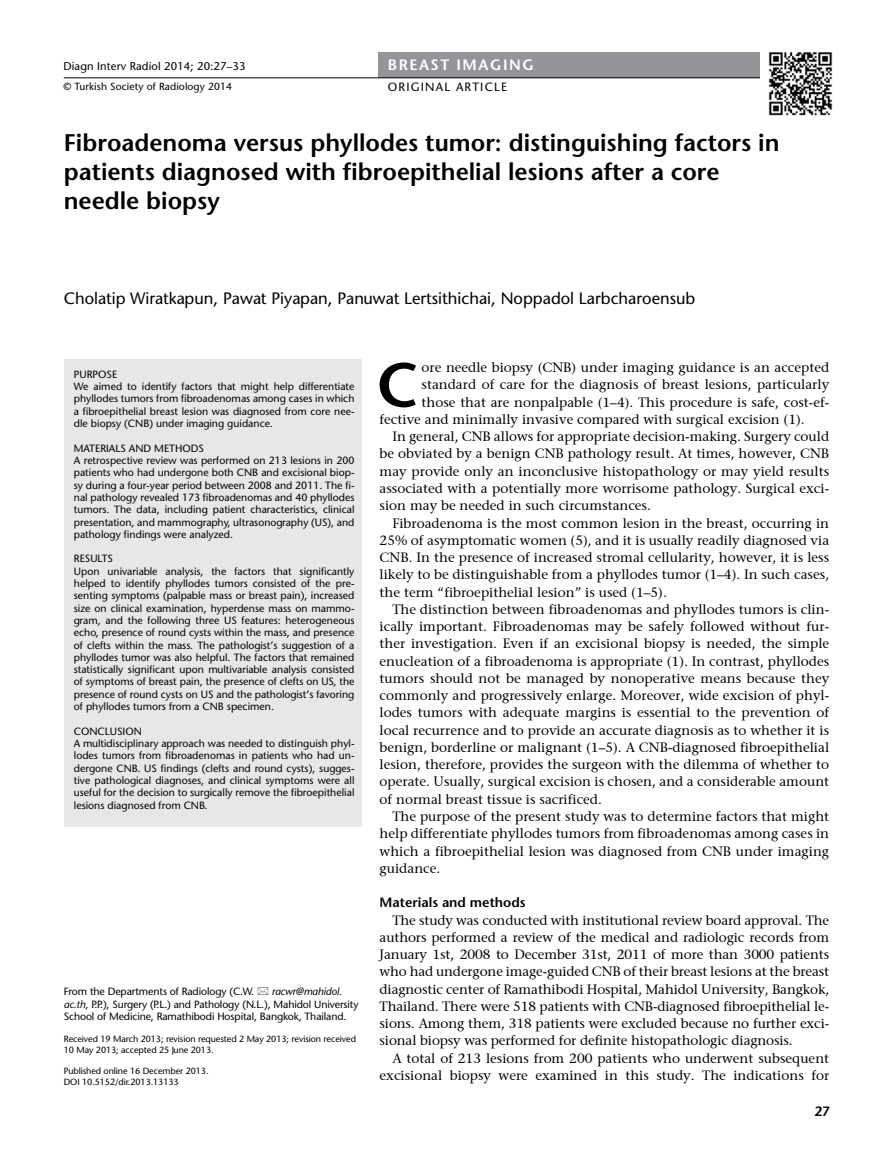
<style>
.page{position:relative;width:893px;height:1170px;background:#fff}
.page>*{position:absolute;margin:0;border:0;box-sizing:border-box;transform-origin:0 0}
.t1{font:600 62.1px "Stone Sans Std";color:#000}
.t2{font:600 24px/28.8px "Stone Sans Std";color:#000}
.t3{font:16.5px "Stone Sans Normal Tr";color:#000}
.t4{font:600 15px "Stone Sans Std";letter-spacing:.1em;color:#fff}
.t5{font:13.5px/17.2px "Stone Serif";color:#000;text-align:justify}
.t6{font:600 13.5px "Stone Sans Std";color:#000}
.t7{font:12px "Stone Sans Normal Tr";letter-spacing:.1em;color:#000}
.t8{font:11.25px "Stone Sans Normal Tr";letter-spacing:.01em;color:#000}
.t9{font:10.5px/12.3px "Stone Sans Normal Tr";color:#000}
.t10{font:10.5px "Stone Sans Italic Tr";letter-spacing:-.01em;color:#000}
.t11{font:10.35px "Stone Sans Normal Tr";letter-spacing:.01em;color:#000}
.t12{font:9px/10.8px "Stone Sans Normal Tr";letter-spacing:-.01em;color:#000}
.s1{font-family:"Stone Sans Italic Tr"}
</style>
<div class="page">
<div style="left:378px;top:52px;width:451px;height:26px;background:#939598"></div>
<hr style="left:64px;top:78px;width:765px;height:1px;background:#000">
<div style="left:64px;top:358px;width:297px;height:468px;background:#e6e7e8"></div>
<img style="left:760px;top:52px;width:73px;height:64px">
<p class="t8" style="left:63px;top:59px;width:184px">Diagn Interv Radiol 2014; 20:27–33</p>
<p class="t11" style="left:63px;top:80px;width:170px">© Turkish Society of Radiology 2014</p>
<p class="t4" style="left:388px;top:56px;width:148px">BREAST IMAGING</p>
<p class="t7" style="left:388px;top:79px;width:121px">ORIGINAL ARTICLE</p>
<h2 class="t2" style="left:64px;top:128px;width:717px">Fibroadenoma versus phyllodes tumor: distinguishing factors in patients diagnosed with fibroepithelial lesions after a core needle biopsy</h2>
<p class="t3" style="left:64px;top:288px;width:633px">Cholatip Wiratkapun, Pawat Piyapan, Panuwat Lertsithichai, Noppadol Larbcharoensub</p>
<p class="t9" style="left:74px;top:368px;width:282px">PURPOSE<br>We aimed to identify factors that might help differentiate phyllodes tumors from fibroadenomas among cases in which a fibroepithelial breast lesion was diagnosed from core nee&shy;dle biopsy (CNB) under imaging guidance.</p>
<p class="t9" style="left:74px;top:442px;width:282px">MATERIALS AND METHODS<br>A retrospective review was performed on 213 lesions in 200 patients who had undergone both CNB and excisional biop&shy;sy during a four-year period between 2008 and 2011. The fi&shy;nal pathology revealed 173 fibroadenomas and 40 phyllodes tumors. The data, including patient characteristics, clinical presentation, and mammography, ultrasonography (US), and pathology findings were analyzed.</p>
<p class="t9" style="left:74px;top:552px;width:282px">RESULTS<br>Upon univariable analysis, the factors that significantly helped to identify phyllodes tumors consisted of the pre&shy;senting symptoms (palpable mass or breast pain), increased size on clinical examination, hyperdense mass on mammo&shy;gram, and the following three US features: heterogeneous echo, presence of round cysts within the mass, and presence of clefts within the mass. The pathologist’s suggestion of a phyllodes tumor was also helpful. The factors that remained statistically significant upon multivariable analysis consisted of symptoms of breast pain, the presence of clefts on US, the presence of round cysts on US and the pathologist’s favoring of phyllodes tumors from a CNB specimen.</p>
<p class="t9" style="left:74px;top:724px;width:282px">CONCLUSION<br>A multidisciplinary approach was needed to distinguish phyl&shy;lodes tumors from fibroadenomas in patients who had un&shy;dergone CNB. US findings (clefts and round cysts), sugges&shy;tive pathological diagnoses, and clinical symptoms were all useful for the decision to surgically remove the fibroepithelial lesions diagnosed from CNB.</p>
<p class="t9" style="left:64px;top:985px;width:192px">From the Departments of Radiology (C.W.</p>
<p class="t10" style="left:272px;top:984px;width:72px">racwr@mahidol.</p>
<p class="t9" style="left:64px;top:997px;width:296px"><span class="s1">ac.th</span>, P.P.), Surgery (P.L.) and Pathology (N.L.), Mahidol University<br>School of Medicine, Ramathibodi Hospital, Bangkok, Thailand.</p>
<p class="t12" style="left:64px;top:1033px;width:294px">Received 19 March 2013; revision requested 2 May 2013; revision received<br>10 May 2013; accepted 25 June 2013.</p>
<p class="t12" style="left:64px;top:1065px;width:146px">Published online 16 December 2013.<br>DOI 10.5152/dir.2013.13133</p>
<h1 class="t1" style="left:377px;top:347px;width:43px">C</h1>
<p class="t5" style="left:422px;top:358px;width:409px">ore needle biopsy (CNB) under imaging guidance is an accepted</p>
<p class="t5" style="left:422px;top:376px;width:409px">standard of care for the diagnosis of breast lesions, particularly</p>
<p class="t5" style="left:422px;top:393px;width:409px">those that are nonpalpable (1–4). This procedure is safe, cost-ef-</p>
<p class="t5" style="left:380px;top:410px;width:427px">fective and minimally invasive compared with surgical excision (1).</p>
<p class="t5" style="left:392px;top:427px;width:438px">In general, CNB allows for appropriate decision-making. Surgery could</p>
<p class="t5" style="left:380px;top:445px;width:451px">be obviated by a benign CNB pathology result. At times, however, CNB</p>
<p class="t5" style="left:380px;top:462px;width:451px">may provide only an inconclusive histopathology or may yield results</p>
<p class="t5" style="left:380px;top:479px;width:451px">associated with a potentially more worrisome pathology. Surgical exci-</p>
<p class="t5" style="left:380px;top:496px;width:273px">sion may be needed in such circumstances.</p>
<p class="t5" style="left:392px;top:514px;width:438px">Fibroadenoma is the most common lesion in the breast, occurring in</p>
<p class="t5" style="left:380px;top:531px;width:451px">25% of asymptomatic women (5), and it is usually readily diagnosed via</p>
<p class="t5" style="left:380px;top:548px;width:451px">CNB. In the presence of increased stromal cellularity, however, it is less</p>
<p class="t5" style="left:380px;top:565px;width:451px">likely to be distinguishable from a phyllodes tumor (1–4). In such cases,</p>
<p class="t5" style="left:380px;top:583px;width:289px">the term “fibroepithelial lesion” is used (1–5).</p>
<p class="t5" style="left:392px;top:600px;width:438px">The distinction between fibroadenomas and phyllodes tumors is clin-</p>
<p class="t5" style="left:380px;top:617px;width:451px">ically important. Fibroadenomas may be safely followed without fur-</p>
<p class="t5" style="left:380px;top:634px;width:451px">ther investigation. Even if an excisional biopsy is needed, the simple</p>
<p class="t5" style="left:380px;top:652px;width:451px">enucleation of a fibroadenoma is appropriate (1). In contrast, phyllodes</p>
<p class="t5" style="left:380px;top:669px;width:451px">tumors should not be managed by nonoperative means because they</p>
<p class="t5" style="left:380px;top:686px;width:451px">commonly and progressively enlarge. Moreover, wide excision of phyl-</p>
<p class="t5" style="left:380px;top:703px;width:451px">lodes tumors with adequate margins is essential to the prevention of</p>
<p class="t5" style="left:380px;top:721px;width:451px">local recurrence and to provide an accurate diagnosis as to whether it is</p>
<p class="t5" style="left:380px;top:738px;width:451px">benign, borderline or malignant (1–5). A CNB-diagnosed fibroepithelial</p>
<p class="t5" style="left:380px;top:755px;width:451px">lesion, therefore, provides the surgeon with the dilemma of whether to</p>
<p class="t5" style="left:380px;top:772px;width:451px">operate. Usually, surgical excision is chosen, and a considerable amount</p>
<p class="t5" style="left:380px;top:790px;width:224px">of normal breast tissue is sacrificed.</p>
<p class="t5" style="left:392px;top:807px;width:438px">The purpose of the present study was to determine factors that might</p>
<p class="t5" style="left:380px;top:824px;width:451px">help differentiate phyllodes tumors from fibroadenomas among cases in</p>
<p class="t5" style="left:380px;top:841px;width:451px">which a fibroepithelial lesion was diagnosed from CNB under imaging</p>
<p class="t5" style="left:380px;top:859px;width:62px">guidance.</p>
<p class="t6" style="left:380px;top:894px;width:148px">Materials and methods</p>
<p class="t5" style="left:380px;top:910px;width:451px;text-indent:13px">The study was conducted with institutional review board approval. The authors performed a review of the medical and radiologic records from January 1st, 2008 to December 31st, 2011 of more than 3000 patients who had undergone image-guided CNB of their breast lesions at the breast diagnostic center of Ramathibodi Hospital, Mahidol University, Bangkok, Thailand. There were 518 patients with CNB-diagnosed fibroepithelial le&shy;sions. Among them, 318 patients were excluded because no further exci&shy;sional biopsy was performed for definite histopathologic diagnosis.</p>
<p class="t5" style="left:380px;top:1048px;width:451px;text-align:right">A total of 213 lesions from 200 patients who underwent subsequent excisional biopsy were examined in this study. The indications for</p>
<p class="t6" style="left:814px;top:1103px;width:17px">27</p>
</div>
